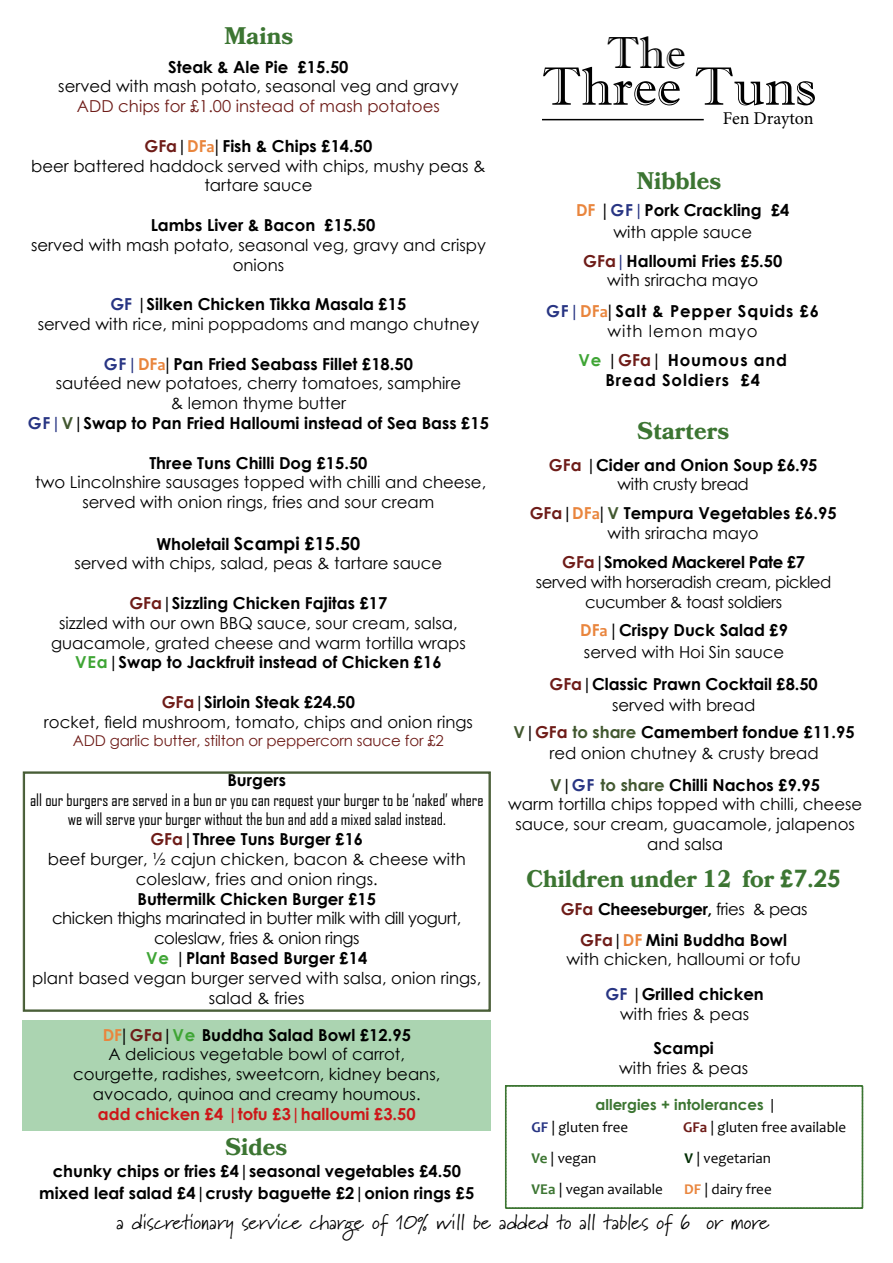
<style>
.page{position:relative;width:893px;height:1263px;background:#fff}
.page>*{position:absolute;margin:0;border:0;box-sizing:border-box;transform-origin:0 0}
.t1{font:54px "Imprint MT Shadow";color:#000}
.t2{font:45px "Imprint MT Shadow";color:#000}
.t3{font:700 24px "Bookmania";color:#3c7532}
.t4{font:21px "Marydale";color:#000}
.t5{font:700 18px "Century Gothic";color:#000}
.t6{font:18px "Minion Pro";letter-spacing:-.005em;color:#000}
.t7{font:16.5px/19.8px "Century Gothic";color:#000;text-align:center}
.t8{font:700 16.5px/19.8px "Century Gothic";color:#000;text-align:center}
.t9{font:16.5px/19.8px "Century Gothic";letter-spacing:-.025em;color:#000;text-align:center}
.t10{font:16.5px/19.8px "Agency FB";color:#000;text-align:center}
.t11{font:700 16.5px/19.8px "Century Gothic";letter-spacing:.05em;color:#000;text-align:center}
.t12{font:16.5px "Century Gothic";color:#6e1c18}
.t13{font:700 16.5px "Century Gothic";color:#cd1719}
.t14{font:700 16.5px "Century Gothic";letter-spacing:-.025em;color:#000}
.t15{font:15px "Candara";color:#000}
.t16{font:15px "Century Gothic";letter-spacing:-.01em;color:#6e1c18}
.t17{font:700 15px "Century Gothic";color:#3c7532}
.s1{font-weight:700;color:#6e1c18}
.s2{font-weight:700}
.s3{font-weight:700;color:#e9853d}
.s4{font-family:"Candara";font-weight:700;color:#e9853d}
.s5{font-family:"Candara"}
.s6{font-weight:700;color:#283583}
.s7{color:#283583}
.s8{color:#e9853d}
.s9{font-family:"Candara";color:#e9853d}
.s10{font-family:"Candara";font-weight:400}
.s11{font-weight:400}
.s12{color:#425830}
.s13{font-size:16.5px}
.s14{font-weight:700;color:#3fa535}
.s15{color:#6e1c18}
.s16{color:#3fa535}
.s17{font-weight:700;color:#425830}
.s18{font-family:"Century Gothic"}
.s19{color:#000}
.s20{font-weight:700;color:#3c7532}
.s21{font-weight:700;color:#002d03}
</style>
<div class="page">
<div style="left:22px;top:1020px;width:468px;height:110px;background:#abd4b1"></div>
<div style="left:24px;top:773px;width:465px;height:237px;border:1px solid #425830"></div>
<hr style="left:542px;top:119px;width:162px;height:1px;background:#000">
<svg style="left:505px;top:1085px;width:358px;height:124px"></svg>
<h3 class="t3" style="left:224px;top:22px;width:70px">Mains</h3>
<p class="t8" style="left:168px;top:56px;width:182px">Steak &amp; Ale Pie £15.50</p>
<p class="t7" style="left:58px;top:76px;width:402px">served with mash potato, seasonal veg and gravy</p>
<p class="t12" style="left:77px;top:95px;width:364px">ADD chips for £1.00 instead of mash potatoes</p>
<p class="t7" style="left:31px;top:136px;width:456px"><span class="s1">GFa</span><span class="s2">|</span><span class="s3">DF</span><span class="s4">a</span><span class="s5">|</span> <span class="s2">Fish &amp; Chips £14.50<br></span>beer battered haddock served with chips, mushy peas &amp; tartare sauce</p>
<p class="t8" style="left:151px;top:214px;width:226px">Lambs Liver &amp; Bacon £15.50</p>
<p class="t7" style="left:31px;top:235px;width:456px">served with mash potato, seasonal veg, gravy and crispy onions</p>
<p class="t7" style="left:38px;top:294px;width:443px"><span class="s6">GF</span> <span class="s2">|Silken Chicken Tikka Masala £15<br></span>served with rice, mini poppadoms and mango chutney</p>
<p class="t8" style="left:28px;top:353px;width:463px"><span class="s7">GF|</span><span class="s8">DF</span><span class="s9">a</span><span class="s10">|</span> Pan Fried Seabass Fillet £18.50<br><span class="s11">sautéed new potatoes, cherry tomatoes, samphire<br>&amp; lemon thyme butter<br></span><span class="s7">GF|</span><span class="s12">V</span>|Swap to Pan Fried Halloumi instead of Sea Bass £15</p>
<p class="t8" style="left:149px;top:452px;width:220px">Three Tuns Chilli Dog £15.50</p>
<p class="t7" style="left:35px;top:472px;width:453px">two Lincolnshire sausages topped with chilli and cheese, served with onion rings, fries and sour cream</p>
<p class="t5" style="left:157px;top:529px;width:205px"><span class="s13">Wholetail</span> Scampi £15.50</p>
<p class="t7" style="left:74px;top:553px;width:369px">served with chips, salad, peas &amp; tartare sauce</p>
<p class="t7" style="left:51px;top:593px;width:416px"><span class="s1">GFa</span><span class="s2">|Sizzling Chicken Fajitas £17<br></span>sizzled with our own BBQ sauce, sour cream, salsa, guacamole, grated cheese and warm tortilla wraps <span class="s14">VEa</span><span class="s2">|Swap to Jackfruit instead of Chicken £16</span></p>
<p class="t7" style="left:44px;top:692px;width:430px"><span class="s1">GFa</span><span class="s2">|Sirloin Steak £24.50<br></span>rocket, field mushroom, tomato, chips and onion rings</p>
<p class="t16" style="left:73px;top:730px;width:372px">ADD garlic butter, stilton or peppercorn sauce for £2</p>
<p class="t8" style="left:227px;top:769px;width:60px">Burgers</p>
<p class="t10" style="left:30px;top:789px;width:455px">all our burgers are served in a bun or you can request your burger to be ‘naked’ where we will serve your burger without the bun and add a mixed salad instead.</p>
<p class="t7" style="left:48px;top:829px;width:420px"><span class="s1">GFa</span><span class="s2">|Three Tuns Burger £16<br></span>beef burger, ½ cajun chicken, bacon &amp; cheese with coleslaw, fries and onion rings.</p>
<p class="t8" style="left:137px;top:888px;width:240px">Buttermilk Chicken Burger £15</p>
<p class="t9" style="left:32px;top:908px;width:450px">chicken thighs marinated in butter milk with dill yogurt, coleslaw, fries &amp; onion rings<br><span class="s14">Ve</span> <span class="s2">|Plant Based Burger £14<br></span>plant based vegan burger served with salsa, onion rings, salad &amp; fries</p>
<p class="t7" style="left:73px;top:1024px;width:369px"><span class="s3">DF</span><span class="s5">|</span> <span class="s1">GFa</span><span class="s2">|</span><span class="s14">Ve</span> <span class="s2">Buddha Salad Bowl £12.95<br></span>A delicious vegetable bowl of carrot, courgette, radishes, sweetcorn, kidney beans, avocado, quinoa and creamy houmous.</p>
<p class="t13" style="left:98px;top:1101px;width:319px">add chicken £4 |tofu £3|halloumi £3.50</p>
<h3 class="t3" style="left:225px;top:1132px;width:64px">Sides</h3>
<p class="t8" style="left:39px;top:1159px;width:436px;line-height:21.6px">chunky chips or fries £4|seasonal vegetables £4.50 mixed leaf salad £4|crusty baguette £2|onion rings £5</p>
<h2 class="t2" style="left:607px;top:26px;width:80px">The</h2>
<h1 class="t1" style="left:542px;top:55px;width:275px">Three Tuns</h1>
<p class="t6" style="left:723px;top:106px;width:92px">Fen Drayton</p>
<h3 class="t3" style="left:637px;top:166px;width:86px">Nibbles</h3>
<p class="t8" style="left:576px;top:198px;width:215px;line-height:21.6px"><span class="s8">DF</span> <span class="s10">|</span> <span class="s7">GF|</span>Pork Crackling £4 <span class="s11">with apple sauce</span></p>
<p class="t8" style="left:583px;top:250px;width:201px"><span class="s15">GFa</span><span class="s7">|</span>Halloumi Fries £5.50 <span class="s11">with sriracha mayo</span></p>
<p class="t11" style="left:546px;top:301px;width:275px"><span class="s7">GF|</span><span class="s8">DF</span><span class="s9">a</span><span class="s10">|</span> Salt &amp; Pepper Squids £6 <span class="s11">with lemon mayo</span></p>
<p class="t11" style="left:578px;top:350px;width:210px"><span class="s16">Ve</span> |<span class="s15">GFa</span> <span class="s10">|</span> Houmous and<br>Bread Soldiers £4</p>
<h3 class="t3" style="left:637px;top:417px;width:93px">Starters</h3>
<p class="t8" style="left:549px;top:454px;width:270px"><span class="s15">GFa</span> |Cider and Onion Soup £6.95 <span class="s11">with crusty bread</span></p>
<p class="t8" style="left:530px;top:502px;width:308px"><span class="s15">GFa</span>|<span class="s8">DF</span><span class="s9">a</span><span class="s10">|</span> <span class="s12">V</span> Tempura Vegetables £6.95 <span class="s11">with sriracha mayo</span></p>
<p class="t9" style="left:536px;top:552px;width:297px"><span class="s1">GFa</span><span class="s2">|Smoked Mackerel Pate £7 </span>served with horseradish cream, pickled cucumber &amp; toast soldiers</p>
<p class="t7" style="left:580px;top:619px;width:209px;line-height:21.6px;text-align:left"><span class="s3">DF</span><span class="s4">a</span> <span class="s5">|</span> <span class="s2">Crispy Duck Salad £9 </span>served with Hoi Sin sauce</p>
<p class="t8" style="left:549px;top:672px;width:270px;line-height:21.6px"><span class="s15">GFa</span>|Classic Prawn Cocktail £8.50 <span class="s11">served with bread</span></p>
<p class="t7" style="left:514px;top:721px;width:342px;line-height:21.6px"><span class="s17">V</span><span class="s2">|</span><span class="s1">GFa</span> <span class="s17">to share</span> <span class="s2">Camembert fondue £11.95 </span>red onion chutney &amp; crusty bread</p>
<p class="t7" style="left:508px;top:774px;width:356px"><span class="s17">V</span><span class="s2">|</span><span class="s6">GF</span> <span class="s17">to share</span> <span class="s2">Chilli Nachos £9.95<br></span>warm tortilla chips topped with chilli, cheese sauce, sour cream, guacamole, jalapenos and salsa</p>
<h3 class="t3" style="left:526px;top:864px;width:316px">Children under 12 for <span class="s18">£7.25</span></h3>
<p class="t14" style="left:561px;top:896px;width:248px"><span class="s15">GFa</span> Cheeseburger, <span class="s11">fries &amp; peas</span></p>
<p class="t7" style="left:567px;top:929px;width:236px"><span class="s1">GFa</span><span class="s2">|</span><span class="s3">DF</span> <span class="s2">Mini Buddha Bowl </span>with chicken, halloumi or tofu</p>
<p class="t8" style="left:605px;top:983px;width:160px"><span class="s7">GF</span> |Grilled chicken <span class="s11">with fries &amp; peas</span></p>
<p class="t8" style="left:653px;top:1037px;width:62px">Scampi</p>
<p class="t7" style="left:619px;top:1058px;width:131px">with fries &amp; peas</p>
<p class="t17" style="left:596px;top:1093px;width:183px">allergies + intolerances <span class="s19">|</span></p>
<p class="t15" style="left:531px;top:1118px;width:98px"><span class="s6">GF</span> | gluten free</p>
<p class="t15" style="left:683px;top:1118px;width:164px"><span class="s1">GFa</span> | gluten free available</p>
<p class="t15" style="left:531px;top:1149px;width:66px"><span class="s20">Ve</span> | vegan</p>
<p class="t15" style="left:685px;top:1149px;width:88px"><span class="s21">V</span> | vegetarian</p>
<p class="t15" style="left:531px;top:1180px;width:133px"><span class="s20">VEa</span> | vegan available</p>
<p class="t15" style="left:684px;top:1180px;width:89px"><span class="s3">DF</span> | dairy free</p>
<p class="t4" style="left:116px;top:1209px;width:655px">a discretionary service charge of 10% will be added to all tables of 6 or more</p>
</div>
